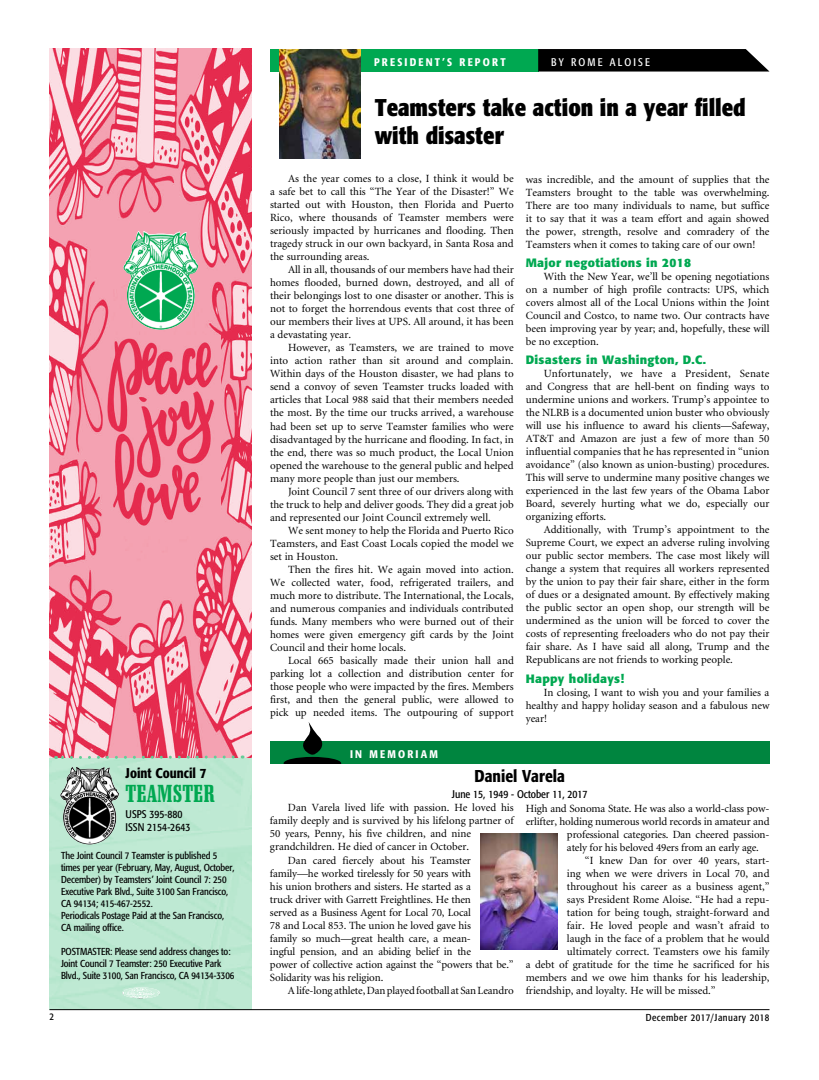
<style>
.page{position:relative;width:819px;height:1080px;background:#fff}
.page>*{position:absolute;margin:0;border:0;box-sizing:border-box;transform-origin:0 0}
.t1{font:700 condensed 24px/28px "Formata";color:#000}
.t2{font:900 condensed 24px "Schadow BT";color:#00a851}
.t3{font:500 condensed 17px "Formata";color:#000}
.t4{font:500 condensed 14px "Formata";color:#000}
.t5{font:700 12px "Formata";letter-spacing:.025em;color:#00a851}
.t6{font:11px/13px "Minion";color:#000;text-align:justify}
.t7{font:condensed 11px/13px "Formata";color:#000}
.t8{font:500 condensed 11px "Formata";letter-spacing:.2em;color:#fff}
.t9{font:condensed 11px "Formata";letter-spacing:.2em;color:#fff}
.t10{font:condensed 10px/12px "Formata";letter-spacing:-.01em;color:#000}
.t11{font:condensed 10px "Formata";letter-spacing:.05em;color:#000}
</style>
<div class="page">
<img style="left:50px;top:757px;width:202px;height:252px">
<img style="left:50px;top:48px;width:202px;height:709px">
<hr style="left:50px;top:1009px;width:720px;height:1px;background:#000">
<img style="left:60px;top:767px;width:59px;height:78px">
<svg style="left:56px;top:754px;width:180px;height:6px"></svg>
<img style="left:122px;top:987px;width:38px;height:11px">
<div style="left:270px;top:49px;width:269px;height:23px;background:#00a851"></div>
<svg style="left:538px;top:49px;width:232px;height:23px;background:#121212"></svg>
<img style="left:480px;top:833px;width:78px;height:116px">
<div style="left:270px;top:742px;width:500px;height:22px;background:#00853f"></div>
<hr style="left:284px;top:764px;width:57px;height:1px;background:#000">
<svg style="left:284px;top:722px;width:57px;height:42px"></svg>
<img style="left:279px;top:50px;width:81px;height:109px">
<img style="left:123px;top:231px;width:75px;height:99px">
<img style="left:103px;top:336px;width:117px;height:200px">
<p class="t8" style="left:374px;top:55px;width:133px">PRESIDENT’S REPORT</p>
<p class="t9" style="left:551px;top:55px;width:100px">BY ROME ALOISE</p>
<h1 class="t1" style="left:375px;top:93px;width:373px">Teamsters take action in a year filled with disaster</h1>
<p class="t4" style="left:126px;top:764px;width:82px">Joint Council 7</p>
<h1 class="t2" style="left:126px;top:778px;width:91px">TEAMSTER</h1>
<p class="t7" style="left:126px;top:808px;width:66px">USPS 395-880<br>ISSN 2154-2643</p>
<p class="t10" style="left:61px;top:850px;width:175px">The Joint Council 7 Teamster is published 5 times per year (February, May, August, October, December) by Teamsters’ Joint Council 7: 250<br>Executive Park Blvd., Suite 3100 San Francisco, CA 94134; 415-467-2552.<br>Periodicals Postage Paid at the San Francisco, CA mailing office.</p>
<p class="t10" style="left:61px;top:946px;width:175px">POSTMASTER: Please send address changes to:<br>Joint Council 7 Teamster: 250 Executive Park<br>Blvd., Suite 3100, San Francisco, CA 94134-3306</p>
<p class="t6" style="left:270px;top:173px;width:245px;text-indent:18px">As the year comes to a close, I think it would be a safe bet to call this “The Year of the Disaster!” We started out with Houston, then Florida and Puerto Rico, where thousands of Teamster members were seriously impacted by hurricanes and flooding. Then tragedy struck in our own backyard, in Santa Rosa and the surrounding areas.</p>
<p class="t6" style="left:270px;top:264px;width:245px;text-indent:18px">All in all, thousands of our members have had their homes flooded, burned down, destroyed, and all of their belongings lost to one disaster or another. This is not to forget the horrendous events that cost three of our members their lives at UPS. All around, it has been a devastating year.</p>
<p class="t6" style="left:270px;top:342px;width:245px;text-indent:18px">However, as Teamsters, we are trained to move into action rather than sit around and complain.<br>Within days of the Houston disaster, we had plans to send a convoy of seven Teamster trucks loaded with articles that Local 988 said that their members needed the most. By the time our trucks arrived, a warehouse had been set up to serve Teamster families who were disadvantaged by the hurricane and flooding. In fact, in the end, there was so much product, the Local Union opened the warehouse to the general public and helped many more people than just our members.</p>
<p class="t6" style="left:270px;top:485px;width:245px;text-indent:18px">Joint Council 7 sent three of our drivers along with the truck to help and deliver goods. They did a great job and represented our Joint Council extremely well.</p>
<p class="t6" style="left:270px;top:524px;width:245px;text-indent:18px">We sent money to help the Florida and Puerto Rico Teamsters, and East Coast Locals copied the model we set in Houston.</p>
<p class="t6" style="left:270px;top:563px;width:245px;text-indent:18px">Then the fires hit. We again moved into action.<br>We collected water, food, refrigerated trailers, and much more to distribute. The International, the Locals, and numerous companies and individuals contributed funds. Many members who were burned out of their homes were given emergency gift cards by the Joint Council and their home locals.</p>
<p class="t6" style="left:270px;top:654px;width:245px;text-indent:18px">Local 665 basically made their union hall and parking lot a collection and distribution center for those people who were impacted by the fires. Members first, and then the general public, were allowed to pick up needed items. The outpouring of support</p>
<p class="t8" style="left:350px;top:748px;width:89px">IN MEMORIAM</p>
<p class="t6" style="left:526px;top:173px;width:245px">was incredible, and the amount of supplies that the Teamsters brought to the table was overwhelming.<br>There are too many individuals to name, but suffice it to say that it was a team effort and again showed the power, strength, resolve and comradery of the Teamsters when it comes to taking care of our own!</p>
<p class="t5" style="left:526px;top:255px;width:167px">Major negotiations in 2018</p>
<p class="t6" style="left:526px;top:270px;width:245px;text-indent:18px">With the New Year, we’ll be opening negotiations on a number of high profile contracts: UPS, which covers almost all of the Local Unions within the Joint Council and Costco, to name two. Our contracts have been improving year by year; and, hopefully, these will be no exception.</p>
<p class="t5" style="left:526px;top:352px;width:182px">Disasters in Washington, D.C.</p>
<p class="t6" style="left:526px;top:368px;width:245px;text-indent:18px">Unfortunately, we have a President, Senate and Congress that are hell-bent on finding ways to undermine unions and workers. Trump’s appointee to the NLRB is a documented union buster who obviously will use his influence to award his clients—Safeway, AT&amp;T and Amazon are just a few of more than 50 influential companies that he has represented in “union avoidance” (also known as union-busting) procedures.<br>This will serve to undermine many positive changes we experienced in the last few years of the Obama Labor Board, severely hurting what we do, especially our organizing efforts.</p>
<p class="t6" style="left:526px;top:524px;width:245px;text-indent:18px">Additionally, with Trump’s appointment to the Supreme Court, we expect an adverse ruling involving our public sector members. The case most likely will change a system that requires all workers represented by the union to pay their fair share, either in the form of dues or a designated amount. By effectively making the public sector an open shop, our strength will be undermined as the union will be forced to cover the costs of representing freeloaders who do not pay their fair share. As I have said all along, Trump and the Republicans are not friends to working people.</p>
<p class="t5" style="left:526px;top:671px;width:100px">Happy holidays!</p>
<p class="t6" style="left:526px;top:686px;width:245px;text-indent:18px">In closing, I want to wish you and your families a healthy and happy holiday season and a fabulous new year!</p>
<h2 class="t3" style="left:475px;top:766px;width:92px">Daniel Varela</h2>
<p class="t7" style="left:452px;top:788px;width:137px">June 15, 1949 - October 11, 2017</p>
<p class="t6" style="left:288px;top:802px;width:227px">Dan Varela lived life with passion. He loved his</p>
<p class="t6" style="left:270px;top:815px;width:245px">family deeply and is survived by his lifelong partner of</p>
<p class="t6" style="left:270px;top:828px;width:203px">50 years, Penny, his five children, and nine</p>
<p class="t6" style="left:270px;top:841px;width:201px">grandchildren. He died of cancer in October.</p>
<p class="t6" style="left:288px;top:854px;width:184px">Dan cared fiercely about his Teamster</p>
<p class="t6" style="left:270px;top:867px;width:203px">family—he worked tirelessly for 50 years with</p>
<p class="t6" style="left:270px;top:880px;width:202px">his union brothers and sisters. He started as a</p>
<p class="t6" style="left:270px;top:893px;width:203px">truck driver with Garrett Freightlines. He then</p>
<p class="t6" style="left:270px;top:906px;width:202px">served as a Business Agent for Local 70, Local</p>
<p class="t6" style="left:270px;top:919px;width:202px">78 and Local 853. The union he loved gave his</p>
<p class="t6" style="left:270px;top:932px;width:203px">family so much—great health care, a mean-</p>
<p class="t6" style="left:270px;top:945px;width:203px">ingful pension, and an abiding belief in the</p>
<p class="t6" style="left:270px;top:958px;width:245px">power of collective action against the “powers that be.”</p>
<p class="t6" style="left:270px;top:971px;width:115px">Solidarity was his religion.</p>
<p class="t6" style="left:288px;top:984px;width:227px">A life-long athlete, Dan played football at San Leandro</p>
<p class="t6" style="left:526px;top:802px;width:245px">High and Sonoma State. He was also a world-class pow-</p>
<p class="t6" style="left:526px;top:815px;width:245px">erlifter, holding numerous world records in amateur and</p>
<p class="t6" style="left:567px;top:828px;width:204px">professional categories. Dan cheered passion-</p>
<p class="t6" style="left:567px;top:841px;width:193px">ately for his beloved 49ers from an early age.</p>
<p class="t6" style="left:585px;top:854px;width:186px">“I knew Dan for over 40 years, start-</p>
<p class="t6" style="left:567px;top:867px;width:204px">ing when we were drivers in Local 70, and</p>
<p class="t6" style="left:567px;top:880px;width:204px">throughout his career as a business agent,”</p>
<p class="t6" style="left:567px;top:893px;width:204px">says President Rome Aloise. “He had a repu-</p>
<p class="t6" style="left:567px;top:906px;width:204px">tation for being tough, straight-forward and</p>
<p class="t6" style="left:567px;top:919px;width:204px">fair. He loved people and wasn’t afraid to</p>
<p class="t6" style="left:567px;top:932px;width:204px">laugh in the face of a problem that he would</p>
<p class="t6" style="left:567px;top:945px;width:204px">ultimately correct. Teamsters owe his family</p>
<p class="t6" style="left:526px;top:958px;width:245px">a debt of gratitude for the time he sacrificed for his</p>
<p class="t6" style="left:526px;top:971px;width:245px">members and we owe him thanks for his leadership,</p>
<p class="t6" style="left:526px;top:984px;width:191px">friendship, and loyalty. He will be missed.”</p>
<p class="t10" style="left:50px;top:1011px;width:6px">2</p>
<p class="t11" style="left:646px;top:1011px;width:125px">December 2017/January 2018</p>
</div>
